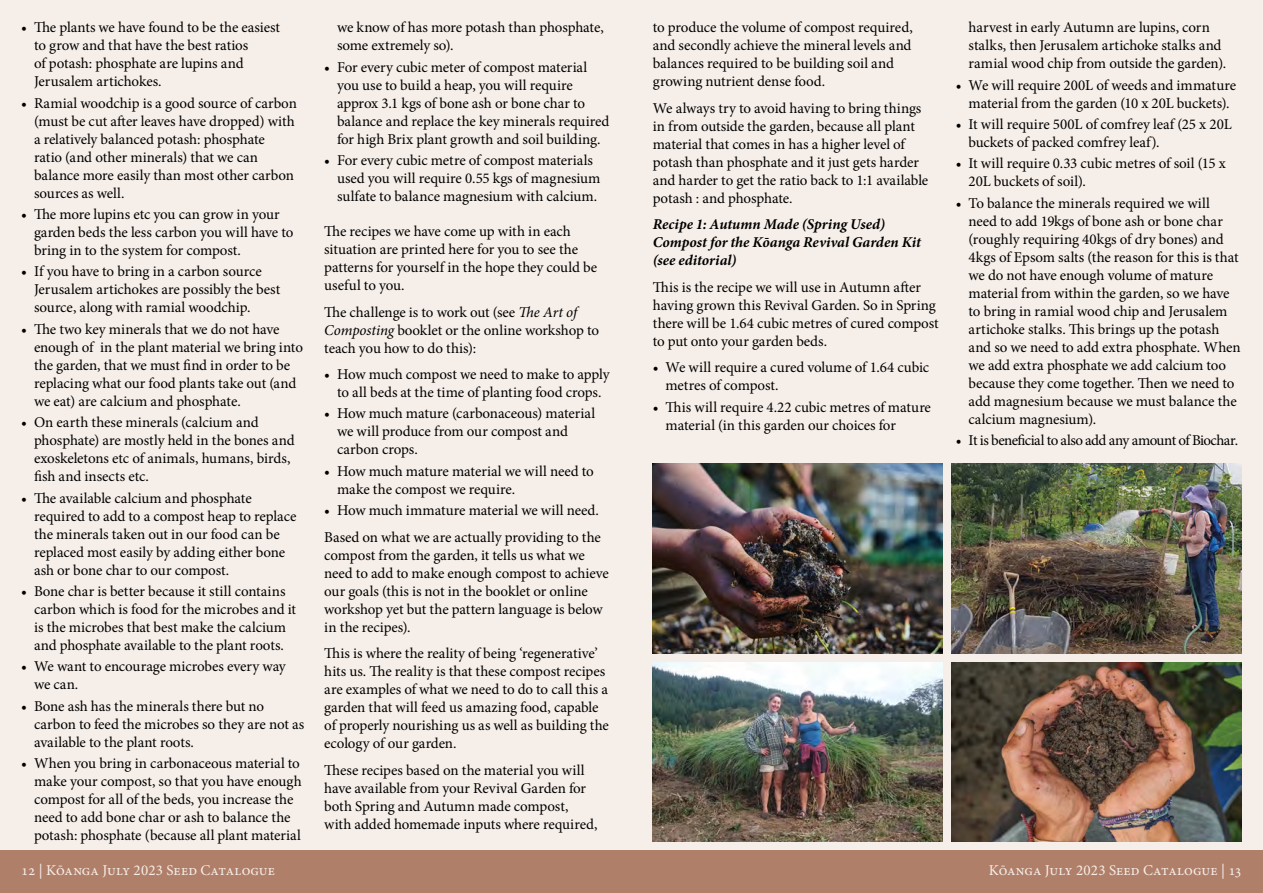
<style>
.page{position:relative;width:1263px;height:893px;background:#f6eee8}
.page>*{position:absolute;margin:0;border:0;box-sizing:border-box;transform-origin:0 0}
.t1{font:15px/18px "Minion Pro";letter-spacing:-.005em;color:#000}
.t2{font:italic 700 15px/18px "Minion Pro";color:#000}
.t3{font:15px "Minion Pro";letter-spacing:.005em;color:#f6eee8}
.t4{font:15px "Minion Pro";letter-spacing:-.035em;color:#000}
.s1{font-style:italic}
</style>
<div class="page">
<div style="left:0;top:850px;width:1263px;height:43px;background:#b07f6a"></div>
<img style="left:653px;top:463px;width:290px;height:191px">
<img style="left:951px;top:463px;width:291px;height:191px">
<img style="left:653px;top:662px;width:290px;height:180px">
<img style="left:951px;top:662px;width:291px;height:180px">
<p class="t1" style="left:34px;top:18px;width:248px;text-indent:-13px">• The plants we have found to be the easiest to grow and that have the best ratios<br>of potash: phosphate are lupins and Jerusalem artichokes.</p>
<p class="t1" style="left:34px;top:94px;width:264px;text-indent:-13px">• Ramial woodchip is a good source of carbon (must be cut after leaves have dropped) with a relatively balanced potash: phosphate<br>ratio (and other minerals) that we can balance more easily than most other carbon sources as well.</p>
<p class="t1" style="left:34px;top:205px;width:261px;text-indent:-13px">• The more lupins etc you can grow in your garden beds the less carbon you will have to bring in to the system for compost.</p>
<p class="t1" style="left:34px;top:263px;width:248px;text-indent:-13px">• If you have to bring in a carbon source<br>Jerusalem artichokes are possibly the best source, along with ramial woodchip.</p>
<p class="t1" style="left:34px;top:320px;width:270px;text-indent:-13px">• The two key minerals that we do not have enough of in the plant material we bring into the garden, that we must find in order to be replacing what our food plants take out (and we eat) are calcium and phosphate.</p>
<p class="t1" style="left:34px;top:413px;width:262px;text-indent:-13px">• On earth these minerals (calcium and phosphate) are mostly held in the bones and exoskeletons etc of animals, humans, birds, fish and insects etc.</p>
<p class="t1" style="left:34px;top:489px;width:264px;text-indent:-13px">• The available calcium and phosphate required to add to a compost heap to replace the minerals taken out in our food can be replaced most easily by adding either bone ash or bone char to our compost.</p>
<p class="t1" style="left:34px;top:582px;width:263px;text-indent:-13px">• Bone char is better because it still contains carbon which is food for the microbes and it is the microbes that best make the calcium and phosphate available to the plant roots.</p>
<p class="t1" style="left:34px;top:658px;width:254px;text-indent:-13px">• We want to encourage microbes every way we can.</p>
<p class="t1" style="left:34px;top:697px;width:272px;text-indent:-13px">• Bone ash has the minerals there but no carbon to feed the microbes so they are not as available to the plant roots.</p>
<p class="t1" style="left:34px;top:754px;width:269px;text-indent:-13px">• When you bring in carbonaceous material to make your compost, so that you have enough compost for all of the beds, you increase the need to add bone char or ash to balance the potash: phosphate (because all plant material</p>
<p class="t1" style="left:337px;top:18px;width:268px">we know of has more potash than phosphate, some extremely so).</p>
<p class="t1" style="left:337px;top:58px;width:274px;text-indent:-13px">• For every cubic meter of compost material you use to build a heap, you will require approx 3.1 kgs of bone ash or bone char to balance and replace the key minerals required for high Brix plant growth and soil building.</p>
<p class="t1" style="left:337px;top:151px;width:265px;text-indent:-13px">• For every cubic metre of compost materials used you will require 0.55 kgs of magnesium sulfate to balance magnesium with calcium.</p>
<p class="t1" style="left:324px;top:222px;width:274px">The recipes we have come up with in each situation are printed here for you to see the patterns for yourself in the hope they could be useful to you.</p>
<p class="t1" style="left:324px;top:303px;width:276px">The challenge is to work out (see <span class="s1">The Art of<br>Composting</span> booklet or the online workshop to teach you how to do this):</p>
<p class="t1" style="left:324px;top:365px;width:287px;text-align:center">• How much compost we need to make to apply to all beds at the time of planting food crops.</p>
<p class="t1" style="left:337px;top:405px;width:260px;text-indent:-13px">• How much mature (carbonaceous) material we will produce from our compost and carbon crops.</p>
<p class="t1" style="left:337px;top:462px;width:258px;text-indent:-13px">• How much mature material we will need to make the compost we require.</p>
<p class="t1" style="left:324px;top:497px;width:278px;line-height:26.5px">• How much immature material we will need.<br>Based on what we are actually providing to the</p>
<p class="t1" style="left:324px;top:546px;width:286px">compost from the garden, it tells us what we need to add to make enough compost to achieve our goals (this is not in the booklet or online workshop yet but the pattern language is below in the recipes).</p>
<p class="t1" style="left:324px;top:645px;width:286px">This is where the reality of being ‘regenerative’ hits us. The reality is that these compost recipes are examples of what we need to do to call this a garden that will feed us amazing food, capable of properly nourishing us as well as building the ecology of our garden.</p>
<p class="t1" style="left:324px;top:761px;width:275px">These recipes based on the material you will have available from your Revival Garden for both Spring and Autumn made compost, with added homemade inputs where required,</p>
<p class="t1" style="left:653px;top:19px;width:261px">to produce the volume of compost required, and secondly achieve the mineral levels and balances required to be building soil and growing nutrient dense food.</p>
<p class="t1" style="left:653px;top:99px;width:277px">We always try to avoid having to bring things in from outside the garden, because all plant material that comes in has a higher level of potash than phosphate and it just gets harder and harder to get the ratio back to 1:1 available potash : and phosphate.</p>
<p class="t2" style="left:653px;top:215px;width:270px">Recipe 1: Autumn Made (Spring Used)<br>Compost for the Kōanga Revival Garden Kit (see editorial)</p>
<p class="t1" style="left:653px;top:278px;width:287px">This is the recipe we will use in Autumn after having grown this Revival Garden. So in Spring there will be 1.64 cubic metres of cured compost to put onto your garden beds.</p>
<p class="t1" style="left:665px;top:359px;width:265px;text-indent:-13px">• We will require a cured volume of 1.64 cubic metres of compost.</p>
<p class="t1" style="left:665px;top:398px;width:267px;text-indent:-13px">• This will require 4.22 cubic metres of mature material (in this garden our choices for</p>
<p class="t1" style="left:968px;top:19px;width:259px">harvest in early Autumn are lupins, corn stalks, then Jerusalem artichoke stalks and ramial wood chip from outside the garden).</p>
<p class="t1" style="left:956px;top:76px;width:282px;text-align:center">• We will require 200L of weeds and immature material from the garden (10 x 20L buckets).</p>
<p class="t1" style="left:968px;top:115px;width:265px;text-indent:-13px">• It will require 500L of comfrey leaf (25 x 20L buckets of packed comfrey leaf).</p>
<p class="t1" style="left:968px;top:155px;width:259px;text-indent:-13px">• It will require 0.33 cubic metres of soil (15 x<br>20L buckets of soil).</p>
<p class="t1" style="left:968px;top:194px;width:273px;text-indent:-13px">• To balance the minerals required we will need to add 19kgs of bone ash or bone char (roughly requiring 40kgs of dry bones) and 4kgs of Epsom salts (the reason for this is that we do not have enough volume of mature material from within the garden, so we have to bring in ramial wood chip and Jerusalem artichoke stalks. This brings up the potash and so we need to add extra phosphate. When we add extra phosphate we add calcium too because they come together. Then we need to add magnesium because we must balance the calcium magnesium).</p>
<p class="t4" style="left:956px;top:430px;width:284px">• It is beneficial to also add any amount of Biochar.</p>
<p class="t3" style="left:21px;top:860px;width:255px">12 | KŌanga July 2023 Seed Catalogue</p>
<p class="t3" style="left:989px;top:860px;width:254px">KŌanga July 2023 Seed Catalogue | 13</p>
</div>
